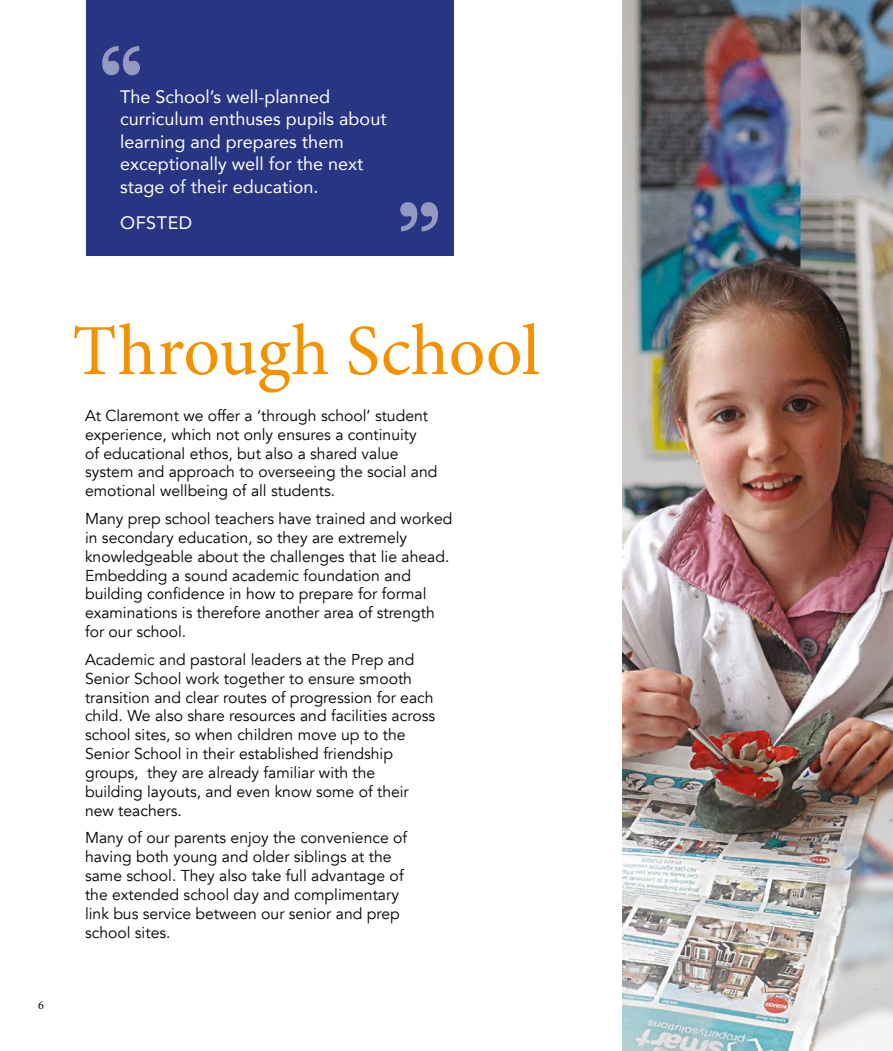
<style>
.page{position:relative;width:893px;height:1051px;background:#fff}
.page>*{position:absolute;margin:0;border:0;box-sizing:border-box;transform-origin:0 0}
.t1{font:72px "Minion Pro";color:#f39200}
.t2{font:18px/22.5px "Avenir";color:#fff}
.t3{font:15.75px/18.9px "Avenir";color:#000}
.t4{font:12px "Minion Pro";color:#000}
</style>
<div class="page">
<img style="left:623px;top:0;width:270px;height:1050px">
<div style="left:86px;top:0;width:368px;height:256px;background:#283583"></div>
<svg style="left:102px;top:46px;width:38px;height:29px"></svg>
<svg style="left:400px;top:202px;width:38px;height:29px"></svg>
<p class="t2" style="left:120px;top:85px;width:268px">The School’s well-planned curriculum enthuses pupils about learning and prepares them exceptionally well for the next stage of their education.</p>
<p class="t2" style="left:120px;top:211px;width:74px">OFSTED</p>
<p class="t4" style="left:38px;top:997px;width:7px">6</p>
<h1 class="t1" style="left:72px;top:303px;width:469px">Through School</h1>
<p class="t3" style="left:85px;top:406px;width:354px">At Claremont we offer a ‘through school’ student experience, which not only ensures a continuity<br>of educational ethos, but also a shared value system and approach to overseeing the social and emotional wellbeing of all students.</p>
<p class="t3" style="left:85px;top:509px;width:369px">Many prep school teachers have trained and worked in secondary education, so they are extremely knowledgeable about the challenges that lie ahead.<br>Embedding a sound academic foundation and building confidence in how to prepare for formal examinations is therefore another area of strength for our school.</p>
<p class="t3" style="left:85px;top:650px;width:352px">Academic and pastoral leaders at the Prep and Senior School work together to ensure smooth transition and clear routes of progression for each child. We also share resources and facilities across school sites, so when children move up to the Senior School in their established friendship groups, they are already familiar with the building layouts, and even know some of their new teachers.</p>
<p class="t3" style="left:85px;top:828px;width:324px">Many of our parents enjoy the convenience of having both young and older siblings at the same school. They also take full advantage of the extended school day and complimentary link bus service between our senior and prep school sites.</p>
</div>
